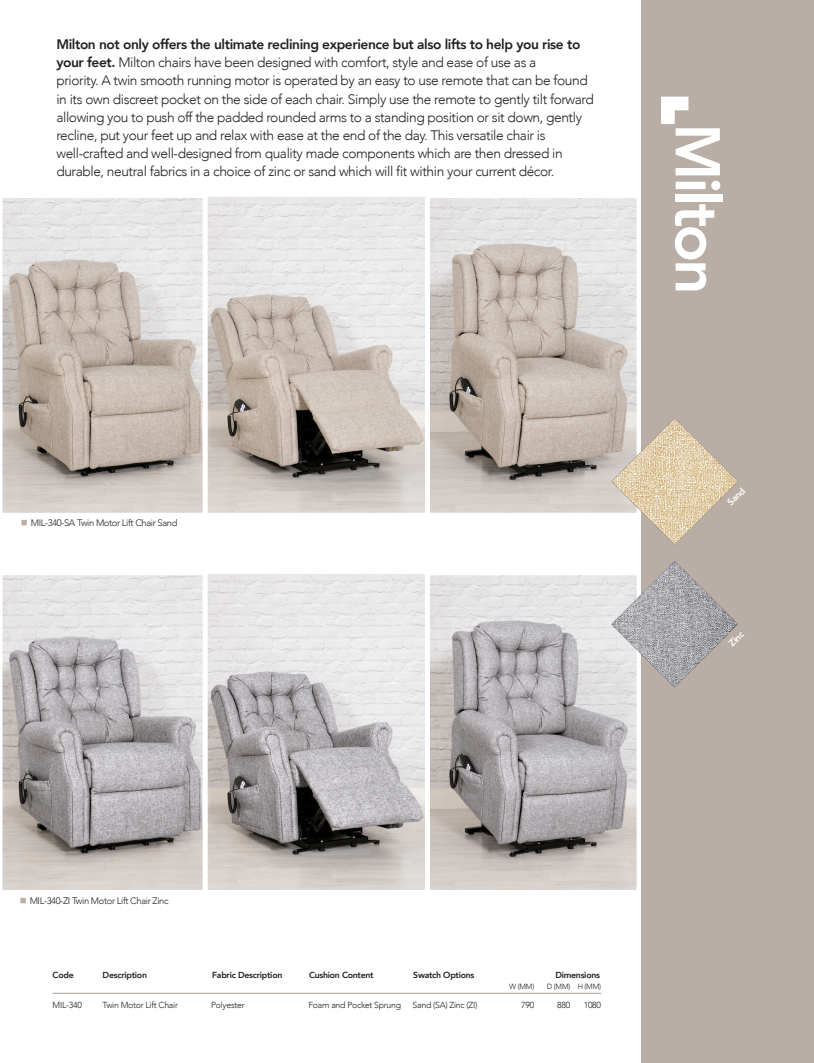
<style>
.page{position:relative;width:814px;height:1063px;background:#fff}
.page>*{position:absolute;margin:0;border:0;box-sizing:border-box;transform-origin:0 0}
.t1{font:800 62.5px "Avenir";letter-spacing:-.05em;color:#fff}
.t2{font:300 13.75px/18.1px "Avenir";letter-spacing:-.03em;color:#231f20}
.t3{font:300 9.38px "Avenir";letter-spacing:-.04em;color:#231f20}
.t4{font:800 9.38px "Avenir";color:#fff}
.t5{font:300 8.75px "Avenir";letter-spacing:-.03em;color:#231f20}
.t6{font:800 8.75px "Avenir";letter-spacing:-.03em;color:#231f20}
.t7{font:300 7.5px "Avenir";color:#231f20}
.s1{font-weight:800}
.s2{color:#b8aea5}
</style>
<div class="page">
<div style="left:641px;top:0;width:173px;height:1062px;background:#b8aea5"></div>
<svg style="left:661px;top:97px;width:27px;height:27px"></svg>
<hr style="left:53px;top:992px;width:548px;height:2px;background:#b8aea5">
<img style="left:3px;top:198px;width:199px;height:314px">
<div style="left:0;top:195px;width:205px;height:320px;border:2px solid #fff"></div>
<img style="left:3px;top:575px;width:199px;height:314px">
<div style="left:0;top:572px;width:205px;height:320px;border:2px solid #fff"></div>
<img style="left:208px;top:574px;width:216px;height:315px">
<div style="left:205px;top:571px;width:222px;height:321px;border:2px solid #fff"></div>
<img style="left:430px;top:575px;width:206px;height:314px">
<div style="left:427px;top:572px;width:212px;height:320px;border:2px solid #fff"></div>
<img style="left:208px;top:197px;width:216px;height:315px">
<div style="left:205px;top:194px;width:222px;height:321px;border:2px solid #fff"></div>
<img style="left:430px;top:198px;width:206px;height:314px">
<div style="left:427px;top:195px;width:212px;height:320px;border:2px solid #fff"></div>
<img style="left:611px;top:561px;width:127px;height:126px">
<img style="left:611px;top:418px;width:127px;height:126px">
<p class="t2" style="left:56px;top:35px;width:539px"><span class="s1">Milton not only offers the ultimate reclining experience but also lifts to help you rise to your feet.</span> Milton chairs have been designed with comfort, style and ease of use as a<br>priority. A twin smooth running motor is operated by an easy to use remote that can be found in its own discreet pocket on the side of each chair. Simply use the remote to gently tilt forward allowing you to push off the padded rounded arms to a standing position or sit down, gently recline, put your feet up and relax with ease at the end of the day. This versatile chair is well-crafted and well-designed from quality made components which are then dressed in durable, neutral fabrics in a choice of zinc or sand which will fit within your current décor.</p>
<p class="t3" style="left:21px;top:517px;width:158px"><span class="s2">■</span> MIL-340-SA Twin Motor Lift Chair Sand</p>
<p class="t1" style="left:746px;top:123px;width:173px;rotate:90deg">Milton</p>
<p class="t4" style="left:724px;top:498px;width:22px;rotate:-45deg">Sand</p>
<p class="t4" style="left:725px;top:639px;width:18px;rotate:-45deg">Zinc</p>
<p class="t3" style="left:20px;top:895px;width:150px"><span class="s2">■</span> MIL-340-ZI Twin Motor Lift Chair Zinc</p>
<p class="t6" style="left:53px;top:968px;width:23px">Code</p>
<p class="t6" style="left:103px;top:968px;width:46px">Description</p>
<p class="t6" style="left:212px;top:968px;width:72px">Fabric Description</p>
<p class="t6" style="left:309px;top:968px;width:66px">Cushion Content</p>
<p class="t6" style="left:555px;top:968px;width:46px">Dimensions</p>
<p class="t7" style="left:509px;top:981px;width:27px">W (MM)</p>
<p class="t7" style="left:547px;top:981px;width:56px">D (MM) H (MM)</p>
<p class="t5" style="left:53px;top:1000px;width:31px">MIL-340</p>
<p class="t5" style="left:103px;top:1000px;width:77px">Twin Motor Lift Chair</p>
<p class="t5" style="left:211px;top:1000px;width:35px">Polyester</p>
<p class="t5" style="left:308px;top:1000px;width:94px">Foam and Pocket Sprung</p>
<p class="t5" style="left:521px;top:1000px;width:15px">790</p>
<p class="t5" style="left:557px;top:1000px;width:15px">880</p>
<p class="t5" style="left:584px;top:1000px;width:19px">1080</p>
<p class="t6" style="left:413px;top:968px;width:63px">Swatch Options</p>
<p class="t5" style="left:412px;top:1000px;width:66px">Sand (SA) Zinc (ZI)</p>
</div>
